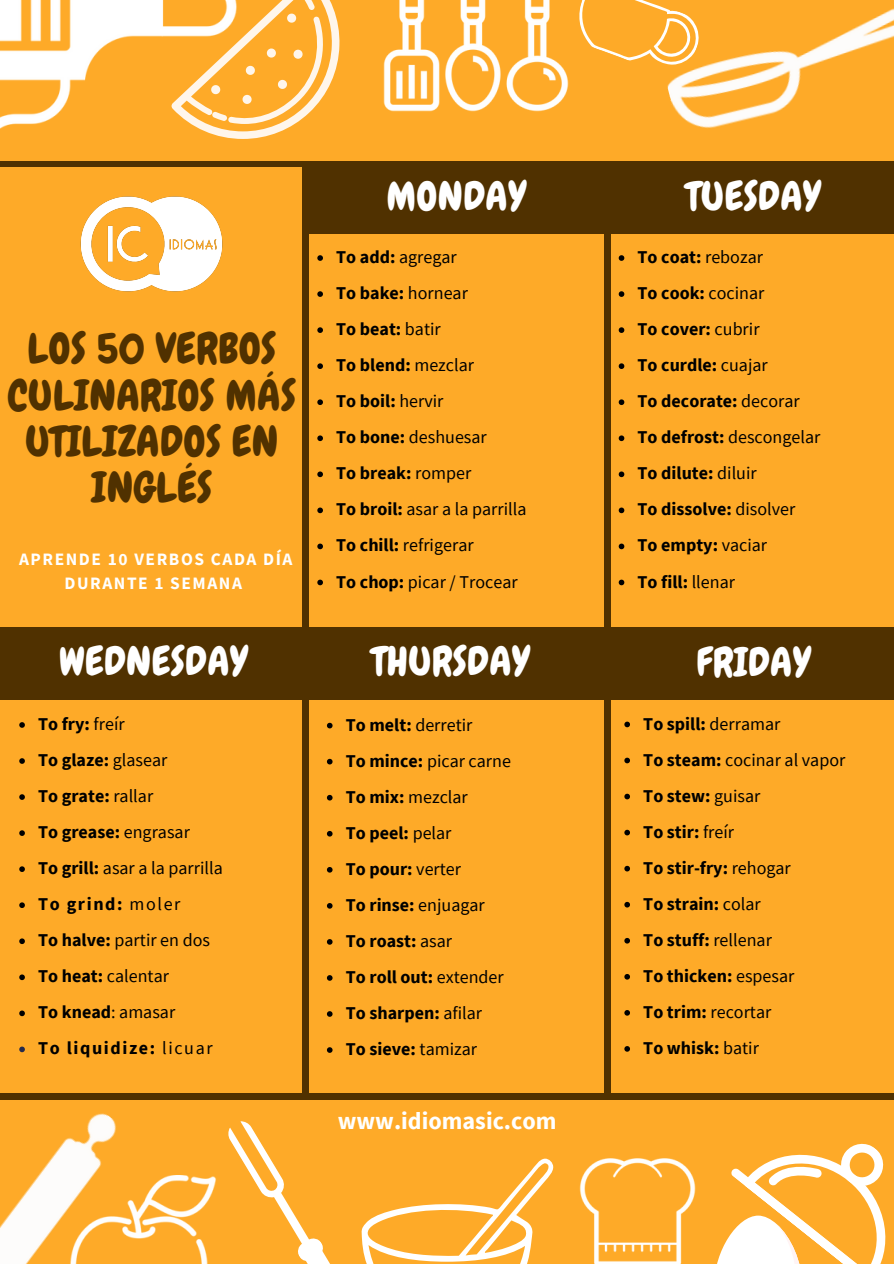
<style>
.page{position:relative;width:894px;height:1264px;background:#fff}
.page>*{position:absolute;margin:0;border:0;box-sizing:border-box;transform-origin:0 0}
.t1{font:42px/46.2px "Chewy";letter-spacing:.01em;color:#503100;text-align:center}
.t2{font:39.75px "Chewy";letter-spacing:.01em;color:#fff}
.t3{font:700 24.15px "Source Sans Pro";color:#fff}
.t4{font:700 18px/36px "Source Sans Pro";color:#000}
.t5{font:18px/36px "Source Sans Pro";color:#000}
.t6{font:700 17.4px/23.7px "Source Sans Pro";letter-spacing:.09em;color:#fff;text-align:center}
.s1{font-weight:700}
.s2{font-weight:400}
</style>
<div class="page">
<div style="left:0;top:0;width:893px;height:1263px;background:#feaa28"></div>
<svg style="left:245px;top:0;width:94px;height:139px"></svg>
<div style="left:302px;top:162px;width:591px;height:72px;background:#503100"></div>
<svg style="left:19px;top:722px;width:6px;height:5px"></svg>
<svg style="left:19px;top:758px;width:6px;height:5px"></svg>
<svg style="left:19px;top:794px;width:6px;height:5px"></svg>
<svg style="left:19px;top:830px;width:6px;height:6px"></svg>
<svg style="left:19px;top:866px;width:6px;height:6px"></svg>
<svg style="left:19px;top:902px;width:6px;height:6px"></svg>
<svg style="left:19px;top:938px;width:6px;height:6px"></svg>
<svg style="left:19px;top:974px;width:6px;height:6px"></svg>
<svg style="left:19px;top:1010px;width:6px;height:6px"></svg>
<div style="left:0;top:627px;width:893px;height:72px;background:#503100"></div>
<div style="left:303px;top:162px;width:5px;height:937px;background:#503100"></div>
<div style="left:604px;top:162px;width:6px;height:937px;background:#503100"></div>
<img style="left:80px;top:196px;width:143px;height:96px">
<svg style="left:361px;top:1158px;width:192px;height:105px"></svg>
<img style="left:0;top:1046px;width:185px;height:217px">
<img style="left:383px;top:0;width:186px;height:112px">
<img style="left:0;top:0;width:245px;height:139px">
<img style="left:646px;top:8px;width:247px;height:154px">
<img style="left:62px;top:1175px;width:154px;height:88px">
<img style="left:579px;top:1158px;width:117px;height:105px">
<svg style="left:717px;top:1143px;width:169px;height:120px"></svg>
<svg style="left:228px;top:1121px;width:102px;height:142px"></svg>
<svg style="left:568px;top:0;width:138px;height:81px"></svg>
<svg style="left:624px;top:721px;width:5px;height:6px"></svg>
<svg style="left:624px;top:757px;width:5px;height:6px"></svg>
<svg style="left:624px;top:793px;width:5px;height:6px"></svg>
<svg style="left:624px;top:829px;width:5px;height:6px"></svg>
<svg style="left:624px;top:865px;width:5px;height:6px"></svg>
<svg style="left:624px;top:901px;width:5px;height:6px"></svg>
<svg style="left:624px;top:937px;width:5px;height:6px"></svg>
<svg style="left:624px;top:974px;width:5px;height:5px"></svg>
<svg style="left:624px;top:1010px;width:5px;height:5px"></svg>
<svg style="left:624px;top:1046px;width:5px;height:5px"></svg>
<svg style="left:327px;top:722px;width:5px;height:6px"></svg>
<svg style="left:327px;top:758px;width:5px;height:6px"></svg>
<svg style="left:327px;top:795px;width:5px;height:5px"></svg>
<svg style="left:327px;top:831px;width:5px;height:5px"></svg>
<svg style="left:327px;top:867px;width:5px;height:5px"></svg>
<svg style="left:327px;top:903px;width:5px;height:5px"></svg>
<svg style="left:327px;top:939px;width:5px;height:5px"></svg>
<svg style="left:327px;top:975px;width:5px;height:5px"></svg>
<svg style="left:327px;top:1011px;width:5px;height:5px"></svg>
<svg style="left:327px;top:1047px;width:5px;height:5px"></svg>
<svg style="left:317px;top:255px;width:6px;height:6px"></svg>
<svg style="left:317px;top:291px;width:6px;height:6px"></svg>
<svg style="left:317px;top:327px;width:6px;height:6px"></svg>
<svg style="left:317px;top:363px;width:6px;height:6px"></svg>
<svg style="left:317px;top:399px;width:6px;height:6px"></svg>
<svg style="left:317px;top:435px;width:6px;height:6px"></svg>
<svg style="left:317px;top:471px;width:6px;height:6px"></svg>
<svg style="left:317px;top:507px;width:6px;height:6px"></svg>
<svg style="left:317px;top:543px;width:6px;height:6px"></svg>
<svg style="left:317px;top:579px;width:6px;height:6px"></svg>
<svg style="left:618px;top:255px;width:6px;height:6px"></svg>
<svg style="left:618px;top:291px;width:6px;height:6px"></svg>
<svg style="left:618px;top:327px;width:6px;height:6px"></svg>
<svg style="left:618px;top:363px;width:6px;height:6px"></svg>
<svg style="left:618px;top:399px;width:6px;height:6px"></svg>
<svg style="left:618px;top:435px;width:6px;height:6px"></svg>
<svg style="left:618px;top:471px;width:6px;height:6px"></svg>
<svg style="left:618px;top:507px;width:6px;height:6px"></svg>
<svg style="left:618px;top:543px;width:6px;height:6px"></svg>
<svg style="left:618px;top:579px;width:6px;height:6px"></svg>
<div style="left:0;top:161px;width:438px;height:6px;background:#503100"></div>
<div style="left:0;top:1092px;width:893px;height:7px;background:#503100"></div>
<h1 class="t1" style="left:8px;top:326px;width:289px">LOS 50 VERBOS<br>CULINARIOS MÁS<br>UTILIZADOS EN<br>INGLÉS</h1>
<p class="t6" style="left:19px;top:547px;width:275px">APRENDE 10 VERBOS CADA DÍA<br>DURANTE 1 SEMANA</p>
<h2 class="t2" style="left:59px;top:636px;width:189px">WEDNESDAY</h2>
<h2 class="t2" style="left:386px;top:171px;width:140px">MONDAY</h2>
<p class="t5" style="left:336px;top:239px;width:192px"><span class="s1">To add:</span> agregar<br><span class="s1">To bake:</span> hornear<br><span class="s1">To beat:</span> batir<br><span class="s1">To blend:</span> mezclar<br><span class="s1">To boil:</span> hervir<br><span class="s1">To bone:</span> deshuesar<br><span class="s1">To break:</span> romper<br><span class="s1">To broil:</span> asar a la parrilla<br><span class="s1">To chill:</span> refrigerar<br><span class="s1">To chop:</span> picar / Trocear</p>
<h2 class="t2" style="left:685px;top:171px;width:136px">TUESDAY</h2>
<p class="t4" style="left:637px;top:239px;width:184px">To coat: <span class="s2">rebozar<br></span>To cook: <span class="s2">cocinar<br></span>To cover: <span class="s2">cubrir<br></span>To curdle: <span class="s2">cuajar<br></span>To decorate: <span class="s2">decorar<br></span>To defrost: <span class="s2">descongelar<br></span>To dilute: <span class="s2">diluir<br></span>To dissolve: <span class="s2">disolver<br></span>To empty: <span class="s2">vaciar<br></span>To fill: <span class="s2">llenar</span></p>
<h2 class="t2" style="left:371px;top:636px;width:159px">THURSDAY</h2>
<h2 class="t2" style="left:696px;top:636px;width:115px">FRIDAY</h2>
<p class="t4" style="left:38px;top:705px;width:186px">To fry: <span class="s2">freír<br></span>To glaze: <span class="s2">glasear<br></span>To grate: <span class="s2">rallar<br></span>To grease: <span class="s2">engrasar<br></span>To grill: <span class="s2">asar a la parrilla<br></span>To grind: <span class="s2">moler<br></span>To halve: <span class="s2">partir en dos<br></span>To heat: <span class="s2">calentar<br></span>To knead<span class="s2">: amasar<br></span>To liquidize: <span class="s2">licuar</span></p>
<p class="t4" style="left:643px;top:705px;width:203px">To spill: <span class="s2">derramar<br></span>To steam: <span class="s2">cocinar al vapor<br></span>To stew: <span class="s2">guisar<br></span>To stir: <span class="s2">freír<br></span>To stir-fry: <span class="s2">rehogar<br></span>To strain: <span class="s2">colar<br></span>To stuff: <span class="s2">rellenar<br></span>To thicken: <span class="s2">espesar<br></span>To trim: <span class="s2">recortar<br></span>To whisk: <span class="s2">batir</span></p>
<p class="t4" style="left:346px;top:706px;width:166px">To melt: <span class="s2">derretir<br></span>To mince: <span class="s2">picar carne<br></span>To mix: <span class="s2">mezclar<br></span>To peel: <span class="s2">pelar<br></span>To pour: <span class="s2">verter<br></span>To rinse: <span class="s2">enjuagar<br></span>To roast: <span class="s2">asar<br></span>To roll out: <span class="s2">extender<br></span>To sharpen: <span class="s2">afilar<br></span>To sieve: <span class="s2">tamizar</span></p>
<h3 class="t3" style="left:337px;top:1105px;width:220px">www.idiomasic.com</h3>
</div>
